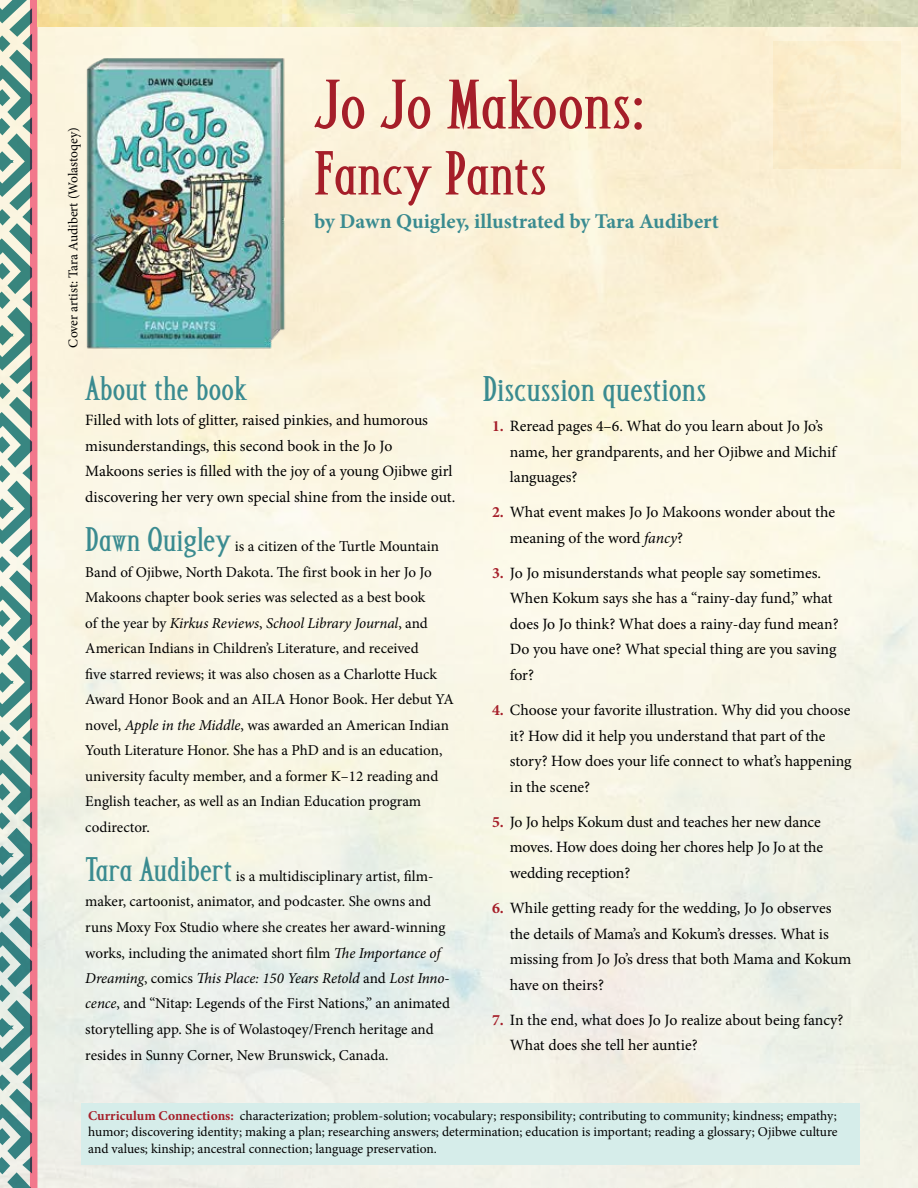
<style>
.page{position:relative;width:918px;height:1188px;background:#fff}
.page>*{position:absolute;margin:0;border:0;box-sizing:border-box;transform-origin:0 0}
.t1{font:700 67.5px "Altar";letter-spacing:-.005em;color:#a51e29}
.t2{font:700 60px "Altar";color:#a51e29}
.t3{font:700 34.5px "Altar";color:#3a8b90}
.t4{font:700 33px "Altar";color:#3a8b90}
.t5{font:700 21px "Minion Pro";color:#3a8b90}
.t6{font:15.75px/25.5px "Minion Pro";letter-spacing:-.005em;color:#000}
.t7{font:15.15px/25.5px "Minion Pro";letter-spacing:-.005em;color:#000}
.t8{font:13.5px/16.5px "Minion Pro";color:#000;text-align:justify}
.s1{font-family:"Altar";font-weight:700;font-size:33px;color:#3a8b90}
.s2{font-style:italic}
.s3{font-weight:700;color:#a51e29}
</style>
<div class="page">
<div style="left:30px;top:0;width:7px;height:1188px;background:#f2788c"></div>
<img style="left:37px;top:0;width:881px;height:27px">
<svg style="left:774px;top:41px;width:127px;height:128px;background:#faedcd"></svg>
<svg style="left:0;top:0;width:32px;height:1188px;background:#99b7af"></svg>
<div style="left:82px;top:1103px;width:778px;height:61px;background:#d6edea"></div>
<img style="left:75px;top:46px;width:217px;height:311px">
<p class="t8" style="left:65px;top:348px;width:222px;rotate:-90deg">Cover artist: Tara Audibert (Wolastoqey)</p>
<h1 class="t1" style="left:314px;top:71px;width:333px">Jo Jo Makoons:</h1>
<h2 class="t2" style="left:314px;top:143px;width:234px">Fancy Pants</h2>
<h3 class="t5" style="left:314px;top:206px;width:406px">by Dawn Quigley, illustrated by Tara Audibert</h3>
<h3 class="t4" style="left:85px;top:372px;width:163px">About the book</h3>
<p class="t6" style="left:85px;top:408px;width:372px">Filled with lots of glitter, raised pinkies, and humorous misunderstandings, this second book in the Jo Jo<br>Makoons series is filled with the joy of a young Ojibwe girl discovering her very own special shine from the inside out.</p>
<p class="t7" style="left:85px;top:534px;width:370px"><span class="s1">Dawn Quigley</span> is a citizen of the Turtle Mountain Band of Ojibwe, North Dakota. The first book in her Jo Jo Makoons chapter book series was selected as a best book<br>of the year by <span class="s2">Kirkus Reviews</span>, <span class="s2">School Library Journal</span>, and American Indians in Children’s Literature, and received<br>five starred reviews; it was also chosen as a Charlotte Huck Award Honor Book and an AILA Honor Book. Her debut YA novel, <span class="s2">Apple in the Middle</span>, was awarded an American Indian Youth Literature Honor. She has a PhD and is an education, university faculty member, and a former K–12 reading and English teacher, as well as an Indian Education program codirector.</p>
<p class="t7" style="left:85px;top:863px;width:366px"><span class="s1">Tara Audibert</span> is a multidisciplinary artist, film&shy;maker, cartoonist, animator, and podcaster. She owns and runs Moxy Fox Studio where she creates her award-winning works, including the animated short film <span class="s2">The Importance of Dreaming</span>, comics <span class="s2">This Place: 150 Years Retold</span> and <span class="s2">Lost Inno&shy;cence</span>, and “Nitap: Legends of the First Nations,” an animated storytelling app. She is of Wolastoqey/French heritage and resides in Sunny Corner, New Brunswick, Canada.</p>
<h3 class="t3" style="left:483px;top:372px;width:225px">Discussion questions</h3>
<p class="t6" style="left:510px;top:413px;width:328px;text-indent:-18px"><span class="s3">1.</span> Reread pages 4–6. What do you learn about Jo Jo’s name, her grandparents, and her Ojibwe and Michif languages?</p>
<p class="t6" style="left:510px;top:500px;width:327px;text-indent:-18px"><span class="s3">2.</span> What event makes Jo Jo Makoons wonder about the meaning of the word <span class="s2">fancy</span>?</p>
<p class="t6" style="left:510px;top:560px;width:330px;text-indent:-18px"><span class="s3">3.</span> Jo Jo misunderstands what people say sometimes.<br>When Kokum says she has a “rainy-day fund,” what does Jo Jo think? What does a rainy-day fund mean?<br>Do you have one? What special thing are you saving for?</p>
<p class="t6" style="left:510px;top:697px;width:343px;text-indent:-18px"><span class="s3">4.</span> Choose your favorite illustration. Why did you choose it? How did it help you understand that part of the story? How does your life connect to what’s happening in the scene?</p>
<p class="t6" style="left:510px;top:809px;width:315px;text-indent:-18px"><span class="s3">5.</span> Jo Jo helps Kokum dust and teaches her new dance moves. How does doing her chores help Jo Jo at the wedding reception?</p>
<p class="t6" style="left:510px;top:895px;width:343px;text-indent:-18px"><span class="s3">6.</span> While getting ready for the wedding, Jo Jo observes the details of Mama’s and Kokum’s dresses. What is missing from Jo Jo’s dress that both Mama and Kokum have on theirs?</p>
<p class="t6" style="left:510px;top:1007px;width:335px;text-indent:-18px"><span class="s3">7.</span> In the end, what does Jo Jo realize about being fancy?<br>What does she tell her auntie?</p>
<p class="t8" style="left:88px;top:1107px;width:751px"><span class="s3">Curriculum Connections:</span> characterization; problem-solution; vocabulary; responsibility; contributing to community; kindness; empathy; humor; discovering identity; making a plan; researching answers; determination; education is important; reading a glossary; Ojibwe culture and values; kinship; ancestral connection; language preservation.</p>
</div>
